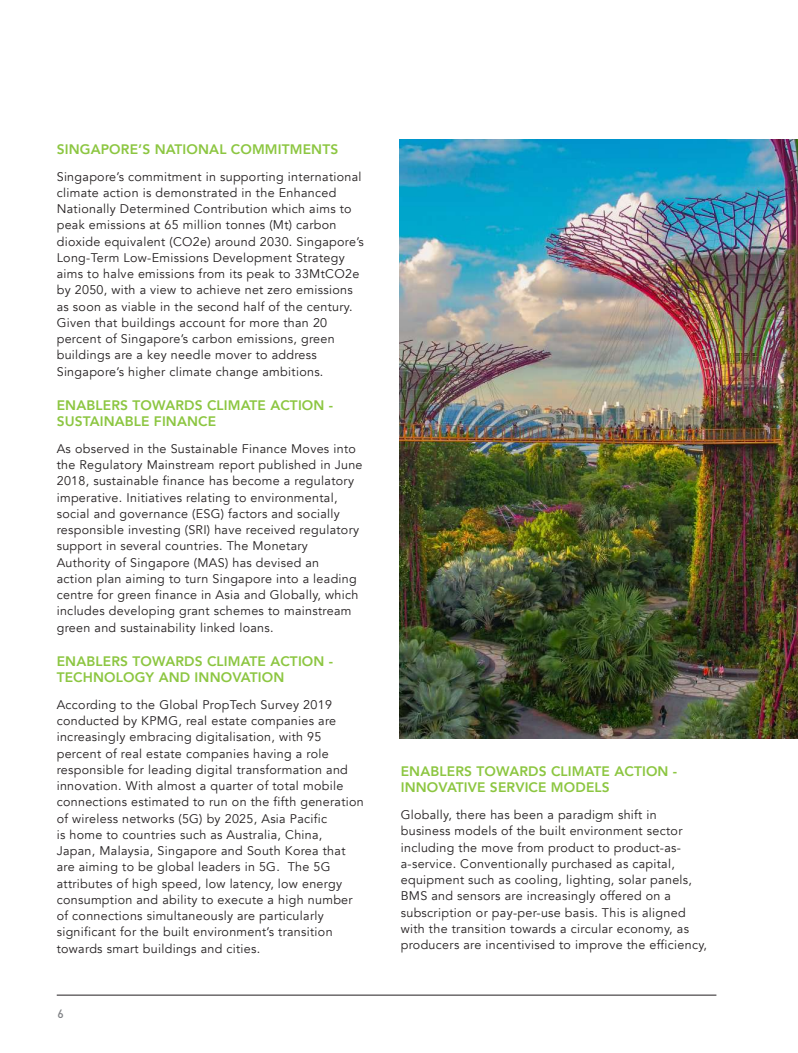
<style>
.page{position:relative;width:798px;height:1053px;background:#fff}
.page>*{position:absolute;margin:0;border:0;box-sizing:border-box;transform-origin:0 0}
.t1{font:800 13.75px/16.2px "Avenir";letter-spacing:.01em;color:#8cc641}
.t2{font:12.5px/16.2px "Avenir";letter-spacing:.025em;color:#231f20}
.t3{font:500 11.88px "DINOT";color:#808285}
</style>
<div class="page">
<img style="left:399px;top:140px;width:398px;height:598px">
<hr style="left:57px;top:994px;width:659px;height:1px;background:#231f20">
<p class="t1" style="left:57px;top:141px;width:283px">SINGAPORE’S NATIONAL COMMITMENTS</p>
<p class="t2" style="left:57px;top:168px;width:308px">Singapore’s commitment in supporting international climate action is demonstrated in the Enhanced Nationally Determined Contribution which aims to peak emissions at 65 million tonnes (Mt) carbon dioxide equivalent (CO2e) around 2030. Singapore’s Long-Term Low-Emissions Development Strategy aims to halve emissions from its peak to 33MtCO2e by 2050, with a view to achieve net zero emissions as soon as viable in the second half of the century.<br>Given that buildings account for more than 20 percent of Singapore’s carbon emissions, green buildings are a key needle mover to address Singapore’s higher climate change ambitions.</p>
<p class="t1" style="left:57px;top:396px;width:278px">ENABLERS TOWARDS CLIMATE ACTION -<br>SUSTAINABLE FINANCE</p>
<p class="t2" style="left:57px;top:440px;width:307px">As observed in the Sustainable Finance Moves into the Regulatory Mainstream report published in June 2018, sustainable finance has become a regulatory imperative. Initiatives relating to environmental, social and governance (ESG) factors and socially responsible investing (SRI) have received regulatory support in several countries. The Monetary Authority of Singapore (MAS) has devised an<br>action plan aiming to turn Singapore into a leading centre for green finance in Asia and Globally, which includes developing grant schemes to mainstream green and sustainability linked loans.</p>
<p class="t1" style="left:57px;top:652px;width:278px">ENABLERS TOWARDS CLIMATE ACTION -<br>TECHNOLOGY AND INNOVATION</p>
<p class="t2" style="left:57px;top:696px;width:308px">According to the Global PropTech Survey 2019 conducted by KPMG, real estate companies are increasingly embracing digitalisation, with 95 percent of real estate companies having a role responsible for leading digital transformation and innovation. With almost a quarter of total mobile connections estimated to run on the fifth generation of wireless networks (5G) by 2025, Asia Pacific<br>is home to countries such as Australia, China, Japan, Malaysia, Singapore and South Korea that are aiming to be global leaders in 5G. The 5G attributes of high speed, low latency, low energy consumption and ability to execute a high number of connections simultaneously are particularly significant for the built environment’s transition towards smart buildings and cities.</p>
<p class="t3" style="left:57px;top:1005px;width:8px">6</p>
<p class="t1" style="left:400px;top:763px;width:278px">ENABLERS TOWARDS CLIMATE ACTION -<br>INNOVATIVE SERVICE MODELS</p>
<p class="t2" style="left:400px;top:806px;width:308px">Globally, there has been a paradigm shift in business models of the built environment sector including the move from product to product-as&shy;a-service. Conventionally purchased as capital, equipment such as cooling, lighting, solar panels, BMS and sensors are increasingly offered on a subscription or pay-per-use basis. This is aligned with the transition towards a circular economy, as producers are incentivised to improve the efficiency,</p>
</div>
